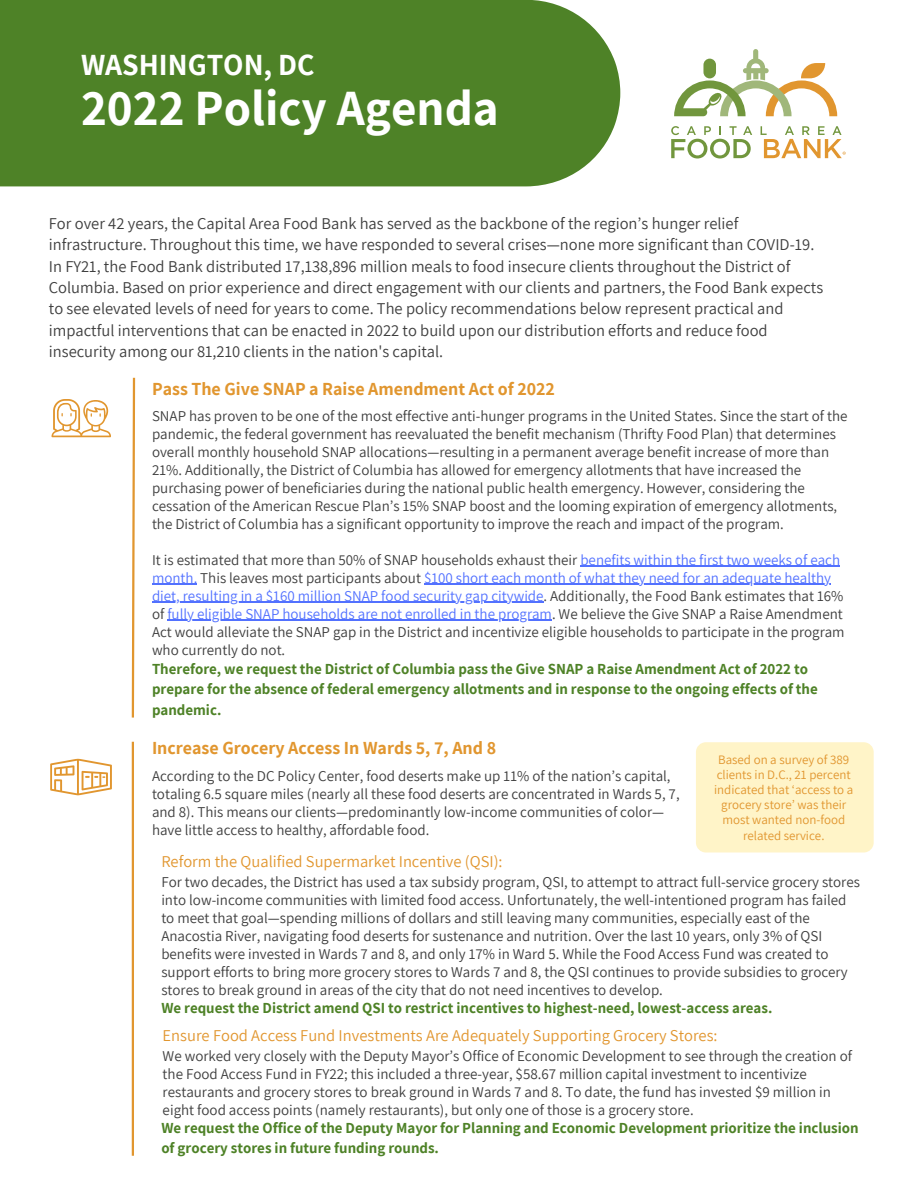
<style>
.page{position:relative;width:918px;height:1188px;background:#fff}
.page>*{position:absolute;margin:0;border:0;box-sizing:border-box;transform-origin:0 0}
.t1{font:700 49.5px "Assistant";color:#fff}
.t2{font:700 30px "Assistant";color:#fff}
.t3{font:700 18px "Assistant";color:#e1962f}
.t4{font:16.5px/21.3px "Assistant";color:#3e3e3e}
.t5{font:16.5px "Assistant";color:#e1962f}
.t6{font:15px/18px "Assistant";color:#3e3e3e}
.t7{font:700 15px/20.2px "Assistant";color:#4e8227}
.t8{font:12.9px/15.1px "Assistant";color:#e1962f;text-align:center}
.s1{color:#5271ff}
</style>
<div class="page">
<svg style="left:674px;top:49px;width:163px;height:67px"></svg>
<div style="left:703px;top:59px;width:13px;height:19px;background:#71963d;border-radius:6px"></div>
<svg style="left:671px;top:126px;width:81px;height:33px"></svg>
<svg style="left:761px;top:126px;width:85px;height:32px"></svg>
<svg style="left:131px;top:377px;width:5px;height:341px"></svg>
<hr style="left:132px;top:742px;width:2px;height:414px;background:#e1962f">
<svg style="left:52px;top:399px;width:59px;height:38px"></svg>
<svg style="left:50px;top:759px;width:62px;height:36px"></svg>
<div style="left:0;top:0;width:620px;height:186px;background:#4e8227"></div>
<div style="left:696px;top:742px;width:178px;height:111px;background:#fff4c8;border-radius:10px"></div>
<hr style="left:580px;top:566px;width:260px;height:1px;background:#5271ff">
<hr style="left:152px;top:584px;width:42px;height:1px;background:#5271ff">
<hr style="left:431px;top:584px;width:400px;height:1px;background:#5271ff">
<hr style="left:152px;top:602px;width:392px;height:1px;background:#5271ff">
<hr style="left:167px;top:620px;width:385px;height:1px;background:#5271ff">
<p class="t2" style="left:81px;top:44px;width:235px">WASHINGTON, DC</p>
<p class="t1" style="left:81px;top:74px;width:419px">2022 Policy Agenda</p>
<p class="t4" style="left:49px;top:212px;width:776px">For over 42 years, the Capital Area Food Bank has served as the backbone of the region’s hunger relief infrastructure. Throughout this time, we have responded to several crises—none more significant than COVID-19.<br>In FY21, the Food Bank distributed 17,138,896 million meals to food insecure clients throughout the District of Columbia. Based on prior experience and direct engagement with our clients and partners, the Food Bank expects to see elevated levels of need for years to come. The policy recommendations below represent practical and impactful interventions that can be enacted in 2022 to build upon our distribution efforts and reduce food insecurity among our 81,210 clients in the nation's capital.</p>
<p class="t3" style="left:152px;top:376px;width:404px">Pass The Give SNAP a Raise Amendment Act of 2022</p>
<p class="t6" style="left:152px;top:406px;width:697px">SNAP has proven to be one of the most effective anti-hunger programs in the United States. Since the start of the pandemic, the federal government has reevaluated the benefit mechanism (Thrifty Food Plan) that determines overall monthly household SNAP allocations—resulting in a permanent average benefit increase of more than 21%. Additionally, the District of Columbia has allowed for emergency allotments that have increased the purchasing power of beneficiaries during the national public health emergency. However, considering the cessation of the American Rescue Plan’s 15% SNAP boost and the looming expiration of emergency allotments, the District of Columbia has a significant opportunity to improve the reach and impact of the program.</p>
<p class="t6" style="left:152px;top:550px;width:694px">It is estimated that more than 50% of SNAP households exhaust their <span class="s1">benefits within the first two weeks of each month.</span> This leaves most participants about <span class="s1">$100 short each month of what they need for an adequate healthy diet, resulting in a $160 million SNAP food security gap citywide</span>. Additionally, the Food Bank estimates that 16% of <span class="s1">fully eligible SNAP households are not enrolled in the program</span>. We believe the Give SNAP a Raise Amendment Act would alleviate the SNAP gap in the District and incentivize eligible households to participate in the program who currently do not.</p>
<p class="t7" style="left:152px;top:658px;width:667px">Therefore, we request the District of Columbia pass the Give SNAP a Raise Amendment Act of 2022 to prepare for the absence of federal emergency allotments and in response to the ongoing effects of the pandemic.</p>
<p class="t3" style="left:152px;top:735px;width:346px">Increase Grocery Access In Wards 5, 7, And 8</p>
<p class="t8" style="left:714px;top:752px;width:141px">Based on a survey of 389 clients in D.C., 21 percent indicated that ‘access to a grocery store’ was their most wanted non-food related service.</p>
<p class="t6" style="left:152px;top:766px;width:529px">According to the DC Policy Center, food deserts make up 11% of the nation’s capital, totaling 6.5 square miles (nearly all these food deserts are concentrated in Wards 5, 7, and 8). This means our clients—predominantly low-income communities of color— have little access to healthy, affordable food.</p>
<p class="t6" style="left:161px;top:873px;width:700px">For two decades, the District has used a tax subsidy program, QSI, to attempt to attract full-service grocery stores into low-income communities with limited food access. Unfortunately, the well-intentioned program has failed to meet that goal—spending millions of dollars and still leaving many communities, especially east of the Anacostia River, navigating food deserts for sustenance and nutrition. Over the last 10 years, only 3% of QSI benefits were invested in Wards 7 and 8, and only 17% in Ward 5. While the Food Access Fund was created to support efforts to bring more grocery stores to Wards 7 and 8, the QSI continues to provide subsidies to grocery stores to break ground in areas of the city that do not need incentives to develop.</p>
<p class="t5" style="left:161px;top:850px;width:343px">Reform the Qualified Supermarket Incentive (QSI):</p>
<p class="t7" style="left:161px;top:997px;width:613px">We request the District amend QSI to restrict incentives to highest-need, lowest-access areas.</p>
<p class="t6" style="left:163px;top:1046px;width:691px">We worked very closely with the Deputy Mayor’s Office of Economic Development to see through the creation of the Food Access Fund in FY22; this included a three-year, $58.67 million capital investment to incentivize restaurants and grocery stores to break ground in Wards 7 and 8. To date, the fund has invested $9 million in eight food access points (namely restaurants), but only one of those is a grocery store.</p>
<p class="t5" style="left:163px;top:1024px;width:556px">Ensure Food Access Fund Investments Are Adequately Supporting Grocery Stores:</p>
<p class="t7" style="left:161px;top:1117px;width:699px">We request the Office of the Deputy Mayor for Planning and Economic Development prioritize the inclusion of grocery stores in future funding rounds.</p>
</div>
